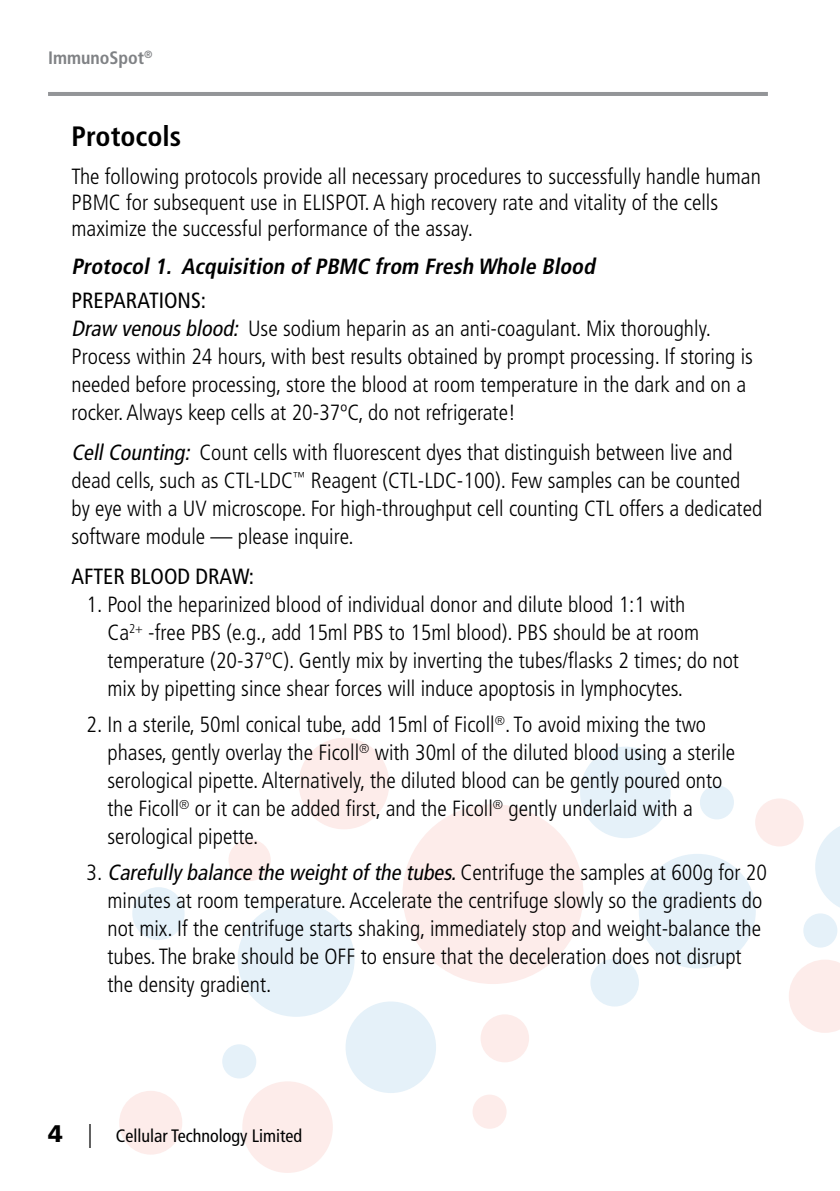
<style>
.page{position:relative;width:840px;height:1191px;background:#fff}
.page>*{position:absolute;margin:0;border:0;box-sizing:border-box;transform-origin:0 0}
.t1{font:700 condensed 28px "Frutiger LT Std";color:#000}
.t2{font:300 condensed 22px/28px "Frutiger LT Std";color:#000}
.t3{font:italic 700 condensed 22px "Frutiger LT Std";color:#000}
.t4{font:condensed 22px "Frutiger LT Std";color:#000}
.t5{font:condensed 18px "Frutiger LT Std";color:#000}
.t6{font:700 condensed 18px "Frutiger LT Std";color:#808285}
.s1{font-weight:400}
.s2{font-weight:400;font-style:italic}
.s3{font-weight:900;font-stretch:normal;font-size:24px}
.s4{font-weight:300;font-size:24px}
</style>
<div class="page">
<hr style="left:48px;top:92px;width:719px;height:4px;background:#939598">
<div style="left:638px;top:854px;width:117px;height:114px;background:#e5f1f9;border-radius:50%"></div>
<div style="left:402px;top:804px;width:181px;height:180px;background:#fdecea;border-radius:50%"></div>
<div style="left:802px;top:913px;width:34px;height:34px;background:#e5f1f9;border-radius:50%"></div>
<div style="left:579px;top:746px;width:91px;height:92px;background:#e5f1f9;border-radius:50%"></div>
<div style="left:298px;top:738px;width:91px;height:91px;background:#fdecea;border-radius:50%"></div>
<div style="left:242px;top:1081px;width:90px;height:91px;background:#fdecea;border-radius:50%"></div>
<svg style="left:815px;top:827px;width:24px;height:80px"></svg>
<div style="left:237px;top:902px;width:117px;height:114px;background:#e5f1f9;border-radius:50%"></div>
<div style="left:345px;top:1001px;width:91px;height:92px;background:#e5f1f9;border-radius:50%"></div>
<div style="left:132px;top:887px;width:52px;height:53px;background:#e5f1f9;border-radius:26px"></div>
<div style="left:119px;top:1090px;width:63px;height:64px;background:#fdecea;border-radius:50%"></div>
<svg style="left:789px;top:960px;width:50px;height:72px"></svg>
<div style="left:754px;top:798px;width:49px;height:48px;background:#fdecea;border-radius:50%"></div>
<div style="left:590px;top:958px;width:48px;height:48px;background:#e5f1f9;border-radius:50%"></div>
<div style="left:480px;top:1014px;width:49px;height:48px;background:#fdecea;border-radius:50%"></div>
<div style="left:228px;top:839px;width:42px;height:42px;background:#fdecea;border-radius:50%"></div>
<div style="left:222px;top:1044px;width:34px;height:34px;background:#e5f1f9;border-radius:50%"></div>
<div style="left:472px;top:1094px;width:34px;height:34px;background:#fdecea;border-radius:50%"></div>
<div style="left:699px;top:785px;width:34px;height:34px;background:#e5f1f9;border-radius:50%"></div>
<p class="t6" style="left:48px;top:47px;width:106px">ImmunoSpot<sup>®</sup></p>
<p class="t1" style="left:71px;top:120px;width:111px">Protocols</p>
<p class="t2" style="left:71px;top:164px;width:690px;line-height:26px">The following protocols provide all necessary procedures to successfully handle human<br>PBMC for subsequent use in ELISPOT. A high recovery rate and vitality of the cells maximize the successful performance of the assay.</p>
<p class="t3" style="left:71px;top:253px;width:529px">Protocol1. Acquisition ofPBMC from Fresh Whole Blood</p>
<p class="t2" style="left:71px;top:287px;width:682px"><span class="s1">PREPARATIONS:<br></span><span class="s2">Draw venousblood:</span> Use sodium heparin as an anti-coagulant. Mix thoroughly.<br>Process within 24 hours, with best results obtained by prompt processing. If storing is needed before processing, store the blood at room temperature in the dark and on a rocker. Always keep cells at 20-37oC, do not refrigerate!</p>
<p class="t2" style="left:71px;top:439px;width:692px"><span class="s2">CellCounting:</span> Count cells with fluorescent dyes that distinguish between live and dead cells, such as CTL-LDC<sup>™</sup> Reagent (CTL-LDC-100). Few samples can be counted by eye with a UV microscope. For high-throughput cell counting CTL offers a dedicated software module — please inquire.</p>
<p class="t4" style="left:71px;top:563px;width:184px">AFTER BLOOD DRAW:</p>
<p class="t2" style="left:107px;top:591px;width:632px;text-indent:-21px">1. Pool the heparinized blood of individual donor and dilute blood 1:1 with<br>Ca<sup>2+</sup> -free PBS (e.g., add 15ml PBS to 15ml blood). PBS should be at room temperature (20-37oC). Gently mix by inverting the tubes/flasks 2 times; do not mix by pipetting since shear forces will induce apoptosis in lymphocytes.</p>
<p class="t2" style="left:107px;top:711px;width:629px;text-indent:-21px">2. In a sterile, 50ml conical tube, add 15ml of Ficoll<sup>®</sup>. To avoid mixing the two phases, gently overlay the Ficoll<sup>®</sup> with 30ml of the diluted blood using a sterile serological pipette. Alternatively, the diluted blood can be gently poured onto the Ficoll<sup>®</sup> or it can be added first, and the Ficoll<sup>®</sup> gently underlaid with a serological pipette.</p>
<p class="t2" style="left:107px;top:859px;width:660px;text-indent:-21px">3 . <span class="s2">Carefully balance the weightofthe tubes.</span>C e n t r i f u g e t h e s a m p l e s a t 6 0 0 g fo r 2 0 minutes at room temperature. Accelerate the centrifuge slowly so the gradients do not mix. If the centrifuge starts shaking, immediately stop and weight-balance the tubes. The brake should be OFF to ensure that the deceleration does not disrupt the density gradient.</p>
<p class="t5" style="left:48px;top:1125px;width:255px"><span class="s3">4</span> <span class="s4">|</span> Cellular Technology Limited</p>
</div>
